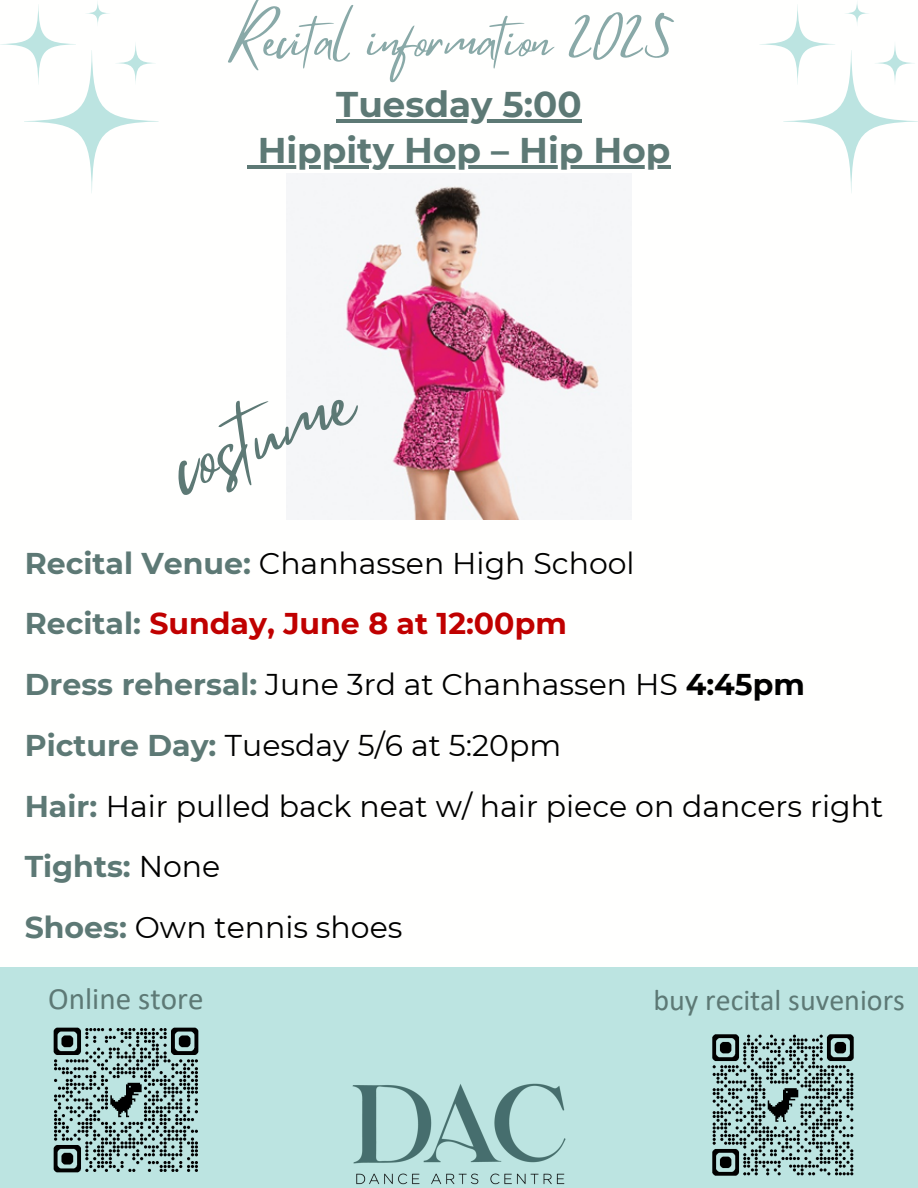
<style>
.page{position:relative;width:918px;height:1188px;background:#fff}
.page>*{position:absolute;margin:0;border:0;box-sizing:border-box;transform-origin:0 0}
.t1{font:79.05px "Mistrully";color:#5d7975}
.t2{font:50.25px "Mistrully";color:#89a9a8}
.t3{font:700 35.7px "Montserrat";color:#5d7975}
.t4{font:31.05px "Calibri";color:#5d7975}
.t5{font:30px "Montserrat";color:#000}
.t6{font:700 30px "Montserrat";color:#c00000}
.t7{font:30px "Calibri";color:#5d7975}
.t8{font:700 30px "Montserrat";color:#5d7975}
.s1{font-weight:700;color:#5d7975}
.s2{color:#5d7975}
.s3{font-weight:700}
.s4{font-weight:400;color:#000}
</style>
<div class="page">
<svg style="left:0;top:2px;width:159px;height:191px"></svg>
<svg style="left:760px;top:2px;width:158px;height:191px"></svg>
<hr style="left:336px;top:119px;width:246px;height:3px;background:#5d7975">
<svg style="left:248px;top:165px;width:10px;height:3px"></svg>
<hr style="left:258px;top:165px;width:412px;height:3px;background:#5d7975">
<img style="left:286px;top:174px;width:346px;height:345px">
<div style="left:0;top:967px;width:918px;height:221px;background:#bce4e1"></div>
<img style="left:352px;top:1083px;width:214px;height:102px">
<img style="left:53px;top:1027px;width:146px;height:146px">
<img style="left:712px;top:1034px;width:142px;height:142px">
<p class="t2" style="left:229px;top:0;width:446px">Recital information 2025</p>
<p class="t3" style="left:336px;top:82px;width:247px">Tuesday 5:00</p>
<h2 class="t3" style="left:258px;top:128px;width:414px">Hippity Hop – Hip Hop</h2>
<p class="t1" style="left:152px;top:409px;width:189px;rotate:-22deg">costume</p>
<h1 class="t5" style="left:25px;top:544px;width:611px"><span class="s1">Recital Venue:</span> Chanhassen High School</h1>
<p class="t6" style="left:25px;top:605px;width:544px"><span class="s2">Recital:</span> Sunday, June 8 at 12:00pm</p>
<p class="t5" style="left:25px;top:666px;width:782px"><span class="s1">Dress rehersal:</span> June 3rd at Chanhassen HS <span class="s3">4:45pm</span></p>
<h4 class="t5" style="left:25px;top:727px;width:538px"><span class="s1">Picture Day:</span> Tuesday 5/6 at 5:20pm</h4>
<p class="t5" style="left:25px;top:787px;width:860px"><span class="s1">Hair:</span> Hair pulled back neat w/ hair piece on dancers right</p>
<p class="t8" style="left:25px;top:848px;width:197px">Tights: <span class="s4">None</span></p>
<p class="t5" style="left:25px;top:909px;width:379px"><span class="s1">Shoes:</span> Own tennis shoes</p>
<p class="t4" style="left:48px;top:986px;width:157px">Online store</p>
<p class="t7" style="left:653px;top:988px;width:253px">buy recital suveniors</p>
</div>
